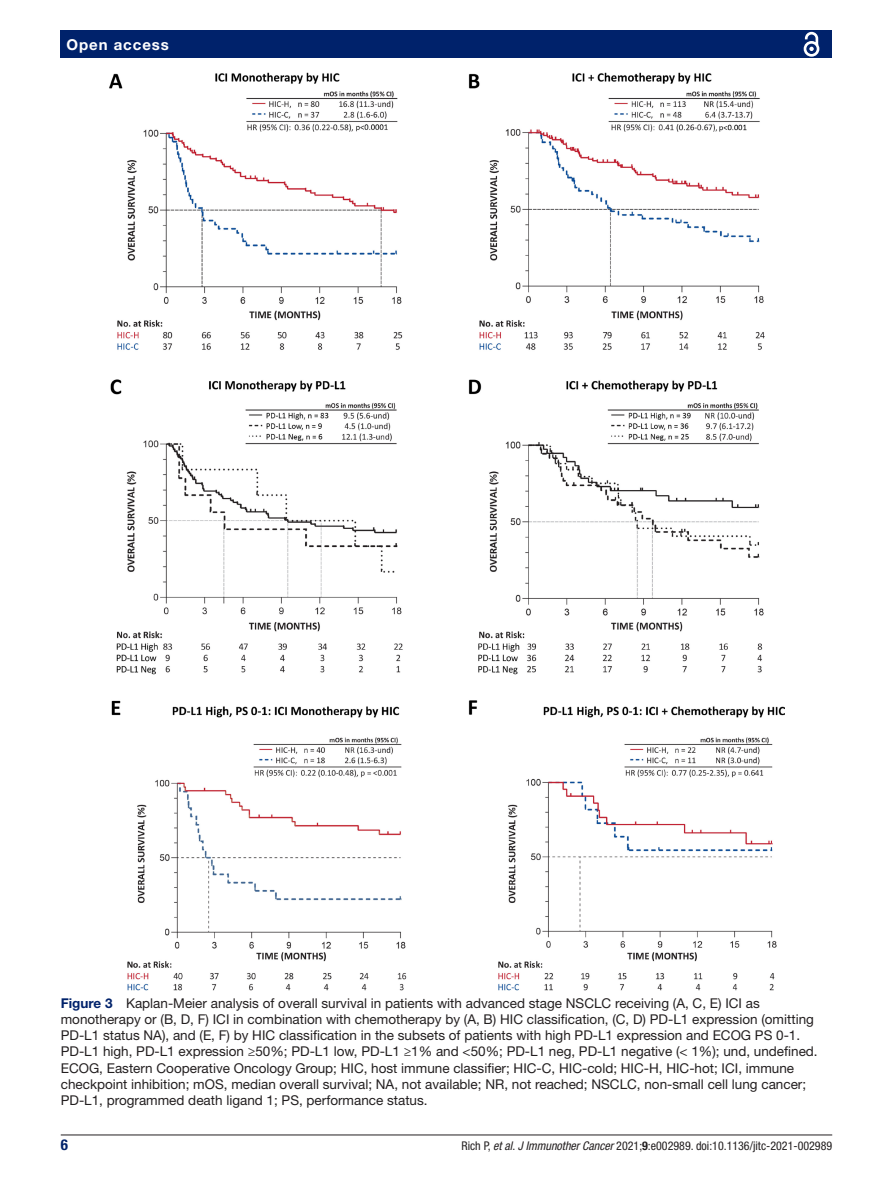
<style>
.page{position:relative;width:893px;height:1191px;background:#fff}
.page>*{position:absolute;margin:0;border:0;box-sizing:border-box;transform-origin:0 0}
.t1{font:700 15px "Helvetica Neue LT Std";letter-spacing:.065em;color:#fff}
.t2{font:700 condensed 15px "Helvetica Neue LT Std";color:#00226b}
.t3{font:13.5px/16.2px "Helvetica Neue LT Std";color:#231f20}
.t4{font:condensed 12px "Helvetica Neue LT Std";color:#231f20}
.s1{font-weight:700;color:#00226b}
.s2{font-style:italic}
.s3{font-weight:700}
</style>
<div class="page">
<hr style="left:61px;top:1134px;width:771px;height:1px;background:#231f20">
<div style="left:61px;top:31px;width:771px;height:27px;background:#00226b"></div>
<svg style="left:803px;top:31px;width:17px;height:26px"></svg>
<img style="left:109px;top:73px;width:675px;height:917px">
<p class="t1" style="left:66px;top:35px;width:104px">Open access</p>
<p class="t3" style="left:61px;top:994px;width:758px"><span class="s1">Figure 3</span> Kaplan-Meier analysis of overall survival in patients with advanced stage NSCLC receiving (A, C, E) ICI as monotherapy or (B, D, F) ICI in combination with chemotherapy by (A, B) HIC classification, (C, D) PD-L1 expression (omitting PD-L1 status NA), and (E, F) by HIC classification in the subsets of patients with high PD-L1 expression and ECOG PS 0-1.<br>PD-L1 high, PD-L1 expression ≥50%; PD-L1 low, PD-L1 ≥1% and &lt;50%; PD-L1 neg, PD-L1 negative (&lt; 1%); und, undefined.<br>ECOG, Eastern Cooperative Oncology Group; HIC, host immune classifier; HIC-C, HIC-cold; HIC-H, HIC-hot; ICI, immune checkpoint inhibition; mOS, median overall survival; NA, not available; NR, not reached; NSCLC, non-small cell lung cancer; PD-L1, programmed death ligand 1; PS, performance status.</p>
<p class="t2" style="left:61px;top:1135px;width:9px">6</p>
<p class="t4" style="left:461px;top:1138px;width:372px">Rich P, <span class="s2">et al</span>. <span class="s2">J Immunother Cancer</span> 2021;<span class="s3">9</span>:e002989. doi:10.1136/jitc-2021-002989</p>
</div>
